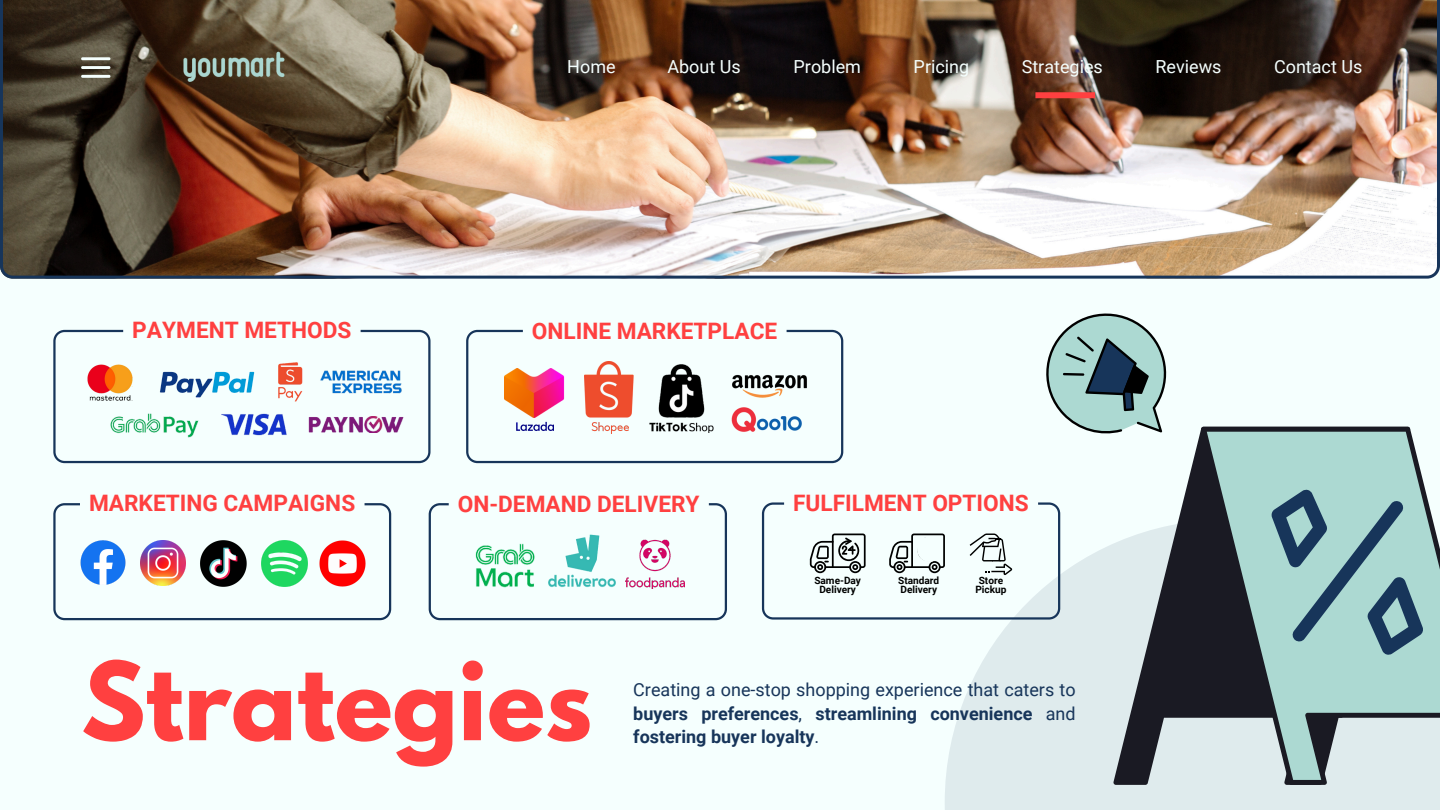
<style>
.page{position:relative;width:1440px;height:810px;background:#f5fffe}
.page>*{position:absolute;margin:0;border:0;box-sizing:border-box;transform-origin:0 0}
.t1{font:700 96px "League Spartan";color:#ff4040}
.t2{font:700 22.7px "Roboto";color:#ff4040}
.t3{font:700 18px/23.2px "Roboto";color:#17355a;text-align:justify}
.t4{font:18px "Roboto";color:#f5fffe}
.t5{font:700 10.1px "Roboto";color:#000}
.s1{font-weight:400}
</style>
<div class="page">
<img style="left:0;top:0;width:1440px;height:278px">
<svg style="left:81px;top:57px;width:29px;height:21px"></svg>
<svg style="left:945px;top:519px;width:495px;height:291px;fill:#dfebed"></svg>
<svg style="left:1113px;top:473px;width:88px;height:312px"></svg>
<svg style="left:1201px;top:427px;width:239px;height:358px;fill:#acd9d2"></svg>
<svg style="left:1268px;top:485px;width:158px;height:175px"></svg>
<svg style="left:1046px;top:313px;width:159px;height:160px"></svg>
<div style="left:1035px;top:92px;width:60px;height:6px;background:#ff4040"></div>
<img style="left:183px;top:50px;width:102px;height:31px">
<svg style="left:466px;top:330px;width:377px;height:133px"></svg>
<svg style="left:523px;top:329px;width:264px;height:20px"></svg>
<svg style="left:429px;top:503px;width:298px;height:117px"></svg>
<svg style="left:53px;top:503px;width:338px;height:117px"></svg>
<img style="left:81px;top:540px;width:59px;height:46px">
<img style="left:140px;top:540px;width:46px;height:46px">
<img style="left:194px;top:540px;width:59px;height:46px">
<img style="left:261px;top:541px;width:47px;height:46px">
<img style="left:312px;top:533px;width:53px;height:61px">
<div style="left:80px;top:486px;width:285px;height:35px;background:#f5fffe;border-radius:9px"></div>
<svg style="left:762px;top:502px;width:298px;height:118px"></svg>
<svg style="left:53px;top:330px;width:377px;height:133px"></svg>
<img style="left:155px;top:362px;width:100px;height:39px">
<img style="left:218px;top:409px;width:71px;height:30px">
<img style="left:110px;top:412px;width:89px;height:26px">
<img style="left:308px;top:416px;width:97px;height:17px">
<img style="left:268px;top:359px;width:44px;height:44px">
<img style="left:73px;top:364px;width:75px;height:37px">
<img style="left:313px;top:358px;width:97px;height:48px">
<svg style="left:123px;top:329px;width:238px;height:19px"></svg>
<p class="t2" style="left:132px;top:317px;width:221px">PAYMENT METHODS</p>
<p class="t4" style="left:567px;top:57px;width:50px">Home</p>
<p class="t4" style="left:667px;top:57px;width:75px">About Us</p>
<h4 class="t4" style="left:794px;top:57px;width:69px">Problem</h4>
<h4 class="t4" style="left:914px;top:57px;width:57px">Pricing</h4>
<h4 class="t4" style="left:1022px;top:57px;width:83px">Strategies</h4>
<h4 class="t4" style="left:1156px;top:57px;width:67px">Reviews</h4>
<h4 class="t4" style="left:1274px;top:57px;width:90px">Contact Us</h4>
<p class="t2" style="left:532px;top:318px;width:247px">ONLINE MARKETPLACE</p>
<p class="t2" style="left:89px;top:490px;width:268px">MARKETING CAMPAIGNS</p>
<p class="t2" style="left:458px;top:491px;width:243px">ON-DEMAND DELIVERY</p>
<p class="t2" style="left:793px;top:490px;width:237px">FULFILMENT OPTIONS</p>
<p class="t1" style="left:81px;top:654px;width:513px">Strategies</p>
<p class="t5" style="left:814px;top:575px;width:48px">Same-Day</p>
<p class="t5" style="left:819px;top:584px;width:38px">Delivery</p>
<p class="t5" style="left:898px;top:575px;width:43px">Standard</p>
<p class="t5" style="left:900px;top:584px;width:38px">Delivery</p>
<p class="t5" style="left:979px;top:575px;width:26px">Store</p>
<p class="t5" style="left:975px;top:584px;width:33px">Pickup</p>
<p class="t3" style="left:633px;top:679px;width:444px"><span class="s1">Creating a one-stop shopping experience that caters to </span>buyers preferences<span class="s1">,</span> streamlining convenience <span class="s1">and </span>fostering buyer loyalty<span class="s1">.</span></p>
</div>
